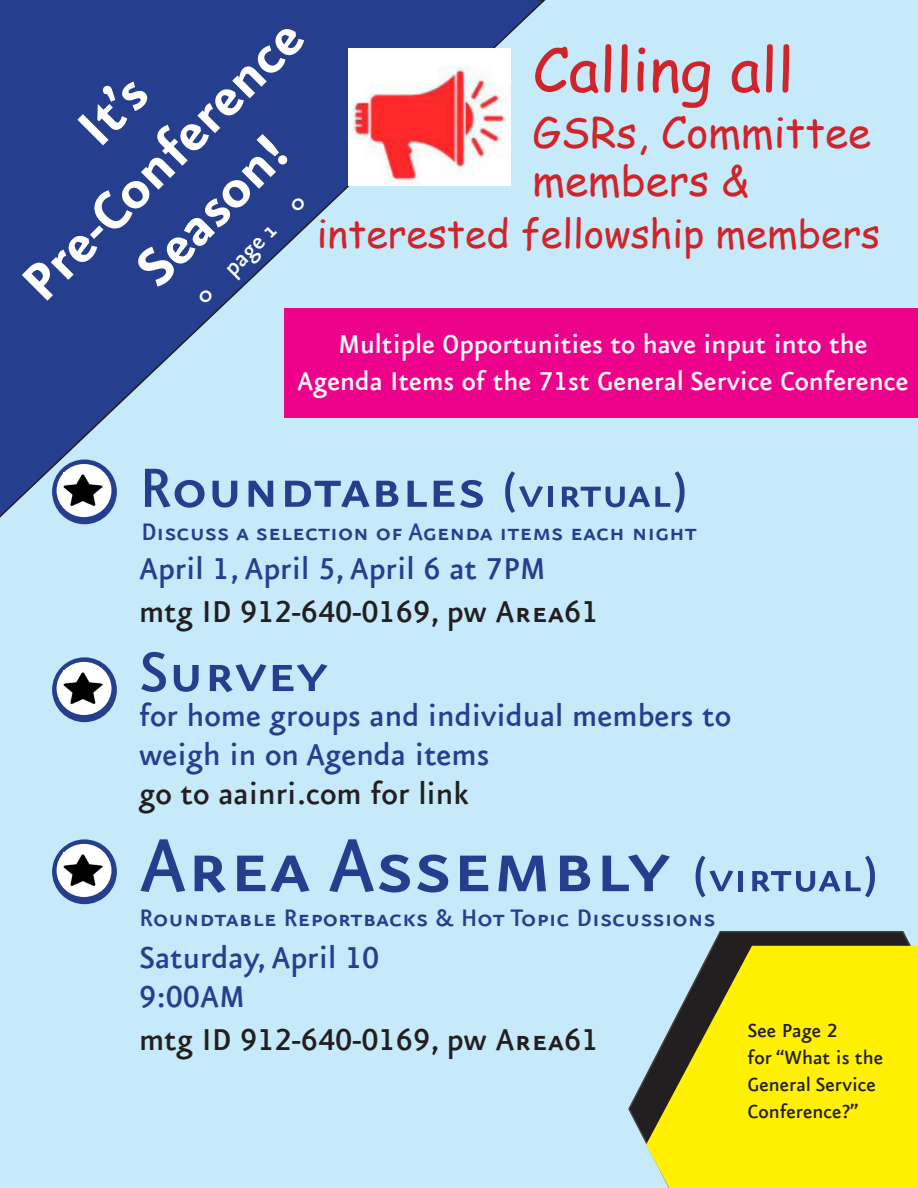
<style>
.page{position:relative;width:918px;height:1188px;background:#c6eafa}
.page>*{position:absolute;margin:0;border:0;box-sizing:border-box;transform-origin:0 0}
.t1{font:90px "Eureka Sans Medium Caps";color:#253f8e}
.t2{font:66px "Eureka Sans Medium Caps";color:#253f8e}
.t3{font:700 63px "Eureka Sans";color:#fff}
.t4{font:60px "Comic Sans MS";color:#d1232a}
.t5{font:42px "Comic Sans MS";color:#d1232a}
.t6{font:39px "Comic Sans MS";color:#d1232a}
.t7{font:500 36px/39px "Eureka Sans";color:#253f8e}
.t8{font:36px "Eureka Sans Medium Caps";color:#231f20}
.t9{font:500 36px "Eureka Sans";color:#231f20}
.t10{font:36px "Eureka Sans Medium Caps";color:#253f8e}
.t11{font:500 30.75px "Eureka Sans";color:#fff}
.t12{font:28.5px "Eureka Sans Medium Caps";color:#253f8e}
.t13{font:500 27px "Eureka Sans";color:#fff}
.t14{font:500 22.5px/27px "Eureka Sans";color:#231f20}
.s1{font-family:"Eureka Sans Medium Caps";font-weight:400}
.s2{font-size:51px}
.s3{font-family:"Eureka Sans";font-weight:500}
</style>
<div class="page">
<div style="left:284px;top:308px;width:634px;height:110px;background:#ed028c"></div>
<svg style="left:52px;top:657px;width:65px;height:65px"></svg>
<div style="left:57px;top:662px;width:54px;height:53px;background:#fff;border-radius:50%"></div>
<img style="left:63px;top:672px;width:40px;height:33px">
<svg style="left:52px;top:839px;width:65px;height:65px"></svg>
<div style="left:57px;top:844px;width:54px;height:53px;background:#fff;border-radius:50%"></div>
<img style="left:63px;top:854px;width:40px;height:33px">
<svg style="left:0;top:0;width:546px;height:525px"></svg>
<img style="left:348px;top:49px;width:162px;height:136px">
<svg style="left:628px;top:931px;width:290px;height:213px"></svg>
<svg style="left:646px;top:946px;width:272px;height:242px;background:#e2da1b"></svg>
<p class="t3" style="left:7px;top:268px;width:374px;rotate:-45deg">Pre-Conference</p>
<p class="t3" style="left:63px;top:113px;width:76px;rotate:-45deg">It’s</p>
<p class="t3" style="left:122px;top:253px;width:190px;rotate:-45deg">Season!</p>
<p class="t13" style="left:189px;top:290px;width:146px;rotate:-45deg">0 page 1 0</p>
<p class="t4" style="left:532px;top:25px;width:263px">Calling all</p>
<p class="t5" style="left:532px;top:102px;width:340px">GSRs, Committee</p>
<p class="t5" style="left:532px;top:150px;width:218px">members &amp;</p>
<p class="t6" style="left:317px;top:205px;width:565px">interested fellowship members</p>
<p class="t11" style="left:338px;top:328px;width:531px">Multiple Opportunities to have input into the</p>
<p class="t11" style="left:297px;top:365px;width:613px">Agenda Items of the <span class="s1">71</span>st General Service Conference</p>
<p class="t2" style="left:139px;top:455px;width:551px">Roundtables <span class="s2">(virtual)</span></p>
<p class="t12" style="left:141px;top:518px;width:557px">Discuss a selection of Agenda items each night</p>
<p class="t7" style="left:139px;top:550px;width:408px">April <span class="s1">1</span>, April <span class="s1">5</span>, April <span class="s1">6</span> at <span class="s1">7</span>PM</p>
<p class="t8" style="left:139px;top:594px;width:461px"><span class="s3">mtg ID</span> 912-640-0169<span class="s3">, pw</span> Area61</p>
<p class="t2" style="left:139px;top:639px;width:190px">Survey</p>
<p class="t7" style="left:139px;top:697px;width:594px">for home groups and individual members to weigh in on Agenda items</p>
<p class="t9" style="left:139px;top:775px;width:331px">go to aainri.com for link</p>
<p class="t1" style="left:139px;top:820px;width:741px">Area Assembly <span class="s2">(virtual)</span></p>
<p class="t12" style="left:139px;top:904px;width:578px">Roundtable Reportbacks &amp; Hot Topic Discussions</p>
<p class="t7" style="left:139px;top:939px;width:242px">Saturday, April <span class="s1">10</span></p>
<p class="t10" style="left:139px;top:978px;width:107px">9:00AM</p>
<p class="t8" style="left:139px;top:1021px;width:461px"><span class="s3">mtg ID</span> 912-640-0169<span class="s3">, pw</span> Area61</p>
<p class="t14" style="left:748px;top:1017px;width:91px">See Page <span class="s1">2</span></p>
<p class="t14" style="left:748px;top:1044px;width:137px">for “What is the<br>General Service<br>Conference?”</p>
</div>
